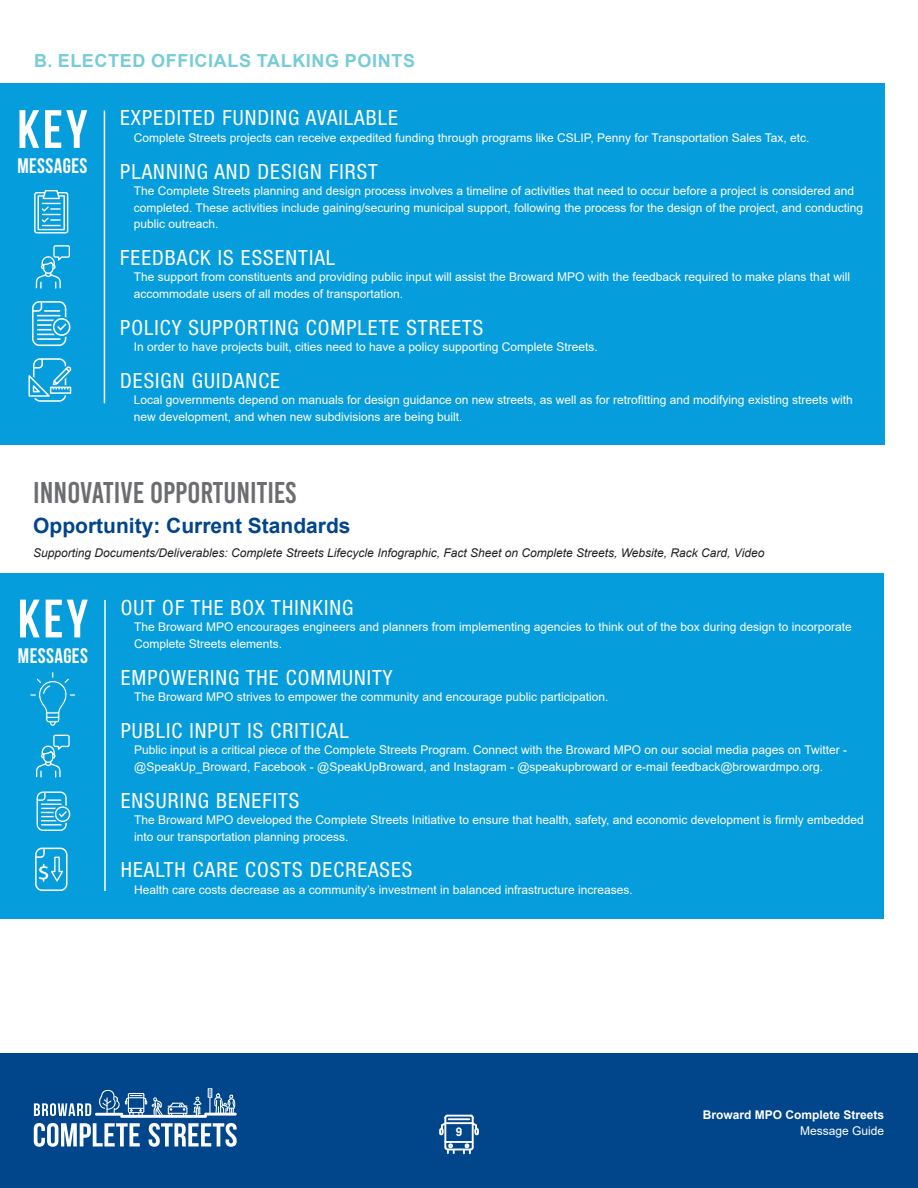
<style>
.page{position:relative;width:918px;height:1188px;background:#fff}
.page>*{position:absolute;margin:0;border:0;box-sizing:border-box;transform-origin:0 0}
.t1{font:700 54px "Bebas Neue";letter-spacing:.06em;color:#fff}
.H3__Grey{font:30px "Bebas Kai";color:#6c6d70}
.Body_Text{font:condensed 21px "Helvetica Neue LT Std";letter-spacing:.05em;color:#fff}
.H4__Dk_Blue{font:700 21px "Arial";color:#01458b}
.t2{font:700 21px "Bebas Neue";letter-spacing:.02em;color:#fff}
.H5__Teal{font:700 18px "Arial";letter-spacing:.035em;color:#76ccd7}
.Key_Messages-Body{font:12px/16.5px "Arial";color:#fff}
.Supporting_Documents{font:italic 12px "Arial";color:#231f20}
.Key_Messages-Body-2{font:700 12px "Arial";color:#fff}
</style>
<div class="page">
<div style="left:0;top:1053px;width:918px;height:135px;background:#01458b"></div>
<svg style="left:34px;top:1088px;width:203px;height:59px"></svg>
<div style="left:0;top:83px;width:884px;height:362px;background:#069ddc"></div>
<hr style="left:104px;top:110px;width:1px;height:293px;background:#fff">
<div style="left:0;top:573px;width:884px;height:346px;background:#069ddc"></div>
<hr style="left:104px;top:600px;width:2px;height:291px;background:#fff">
<svg style="left:36px;top:245px;width:34px;height:44px"></svg>
<svg style="left:32px;top:301px;width:38px;height:45px"></svg>
<svg style="left:34px;top:190px;width:34px;height:44px"></svg>
<svg style="left:28px;top:358px;width:44px;height:44px"></svg>
<svg style="left:30px;top:671px;width:46px;height:56px"></svg>
<svg style="left:35px;top:848px;width:33px;height:43px"></svg>
<svg style="left:36px;top:735px;width:34px;height:43px"></svg>
<svg style="left:37px;top:791px;width:33px;height:40px"></svg>
<svg style="left:439px;top:1115px;width:40px;height:39px"></svg>
<p class="H5__Teal" style="left:34px;top:48px;width:382px">B. ELECTED OFFICIALS TALKING POINTS</p>
<h1 class="t1" style="left:17px;top:100px;width:72px">KEY</h1>
<h1 class="t2" style="left:17px;top:154px;width:72px">MESSAGES</h1>
<p class="Body_Text" style="left:120px;top:106px;width:279px">EXPEDITED FUNDING AVAILABLE</p>
<p class="Key_Messages-Body" style="left:134px;top:129px;width:677px">Complete Streets projects can receive expedited funding through programs like CSLIP, Penny for Transportation Sales Tax, etc.</p>
<p class="Body_Text" style="left:120px;top:159px;width:259px">PLANNING AND DESIGN FIRST</p>
<p class="Key_Messages-Body" style="left:134px;top:183px;width:731px">The Complete Streets planning and design process involves a timeline of activities that need to occur before a project is considered and completed. These activities include gaining/securing municipal support, following the process for the design of the project, and conducting public outreach.</p>
<p class="Body_Text" style="left:120px;top:245px;width:217px">FEEDBACK IS ESSENTIAL</p>
<p class="Key_Messages-Body" style="left:134px;top:269px;width:718px">The support from constituents and providing public input will assist the Broward MPO with the feedback required to make plans that will accommodate users of all modes of transportation.</p>
<p class="Body_Text" style="left:120px;top:315px;width:365px">POLICY SUPPORTING COMPLETE STREETS</p>
<p class="Key_Messages-Body" style="left:134px;top:339px;width:466px">In order to have projects built, cities need to have a policy supporting Complete Streets.</p>
<p class="Body_Text" style="left:120px;top:368px;width:161px">DESIGN GUIDANCE</p>
<p class="Key_Messages-Body" style="left:134px;top:392px;width:720px">Local governments depend on manuals for design guidance on new streets, as well as for retrofitting and modifying existing streets with new development, and when new subdivisions are being built.</p>
<p class="H3__Grey" style="left:33px;top:476px;width:265px">INNOVATIVE OPPORTUNITIES</p>
<p class="H4__Dk_Blue" style="left:33px;top:511px;width:319px">Opportunity: Current Standards</p>
<p class="Supporting_Documents" style="left:33px;top:545px;width:733px">Supporting Documents/Deliverables: Complete Streets Lifecycle Infographic, Fact Sheet on Complete Streets, Website, Rack Card, Video</p>
<h1 class="t1" style="left:18px;top:589px;width:72px">KEY</h1>
<h1 class="t2" style="left:18px;top:644px;width:72px">MESSAGES</h1>
<p class="Body_Text" style="left:121px;top:595px;width:234px">OUT OF THE BOX THINKING</p>
<p class="Key_Messages-Body" style="left:134px;top:619px;width:719px">The Broward MPO encourages engineers and planners from implementing agencies to think out of the box during design to incorporate<br>Complete Streets elements.</p>
<p class="Body_Text" style="left:121px;top:665px;width:273px">EMPOWERING THE COMMUNITY</p>
<p class="Key_Messages-Body" style="left:134px;top:689px;width:476px">The Broward MPO strives to empower the community and encourage public participation.</p>
<p class="Body_Text" style="left:121px;top:718px;width:229px">PUBLIC INPUT IS CRITICAL</p>
<p class="Key_Messages-Body" style="left:134px;top:742px;width:714px">Public input is a critical piece of the Complete Streets Program. Connect with the Broward MPO on our social media pages on Twitter - @SpeakUp_Broward, Facebook - @SpeakUpBroward, and Instagram - @speakupbroward or e-mail feedback@browardmpo.org.</p>
<p class="Body_Text" style="left:121px;top:788px;width:180px">ENSURING BENEFITS</p>
<p class="Key_Messages-Body" style="left:134px;top:812px;width:731px">The Broward MPO developed the Complete Streets Initiative to ensure that health, safety, and economic development is firmly embedded into our transportation planning process.</p>
<p class="Body_Text" style="left:121px;top:858px;width:293px">HEALTH CARE COSTS DECREASES</p>
<p class="Key_Messages-Body" style="left:134px;top:881px;width:500px">Health care costs decrease as a community’s investment in balanced infrastructure increases.</p>
<p class="Key_Messages-Body-2" style="left:456px;top:1124px;width:8px">9</p>
<p class="Key_Messages-Body-2" style="left:703px;top:1106px;width:183px">Broward MPO Complete Streets</p>
<p class="Key_Messages-Body" style="left:800px;top:1123px;width:86px">Message Guide</p>
</div>
